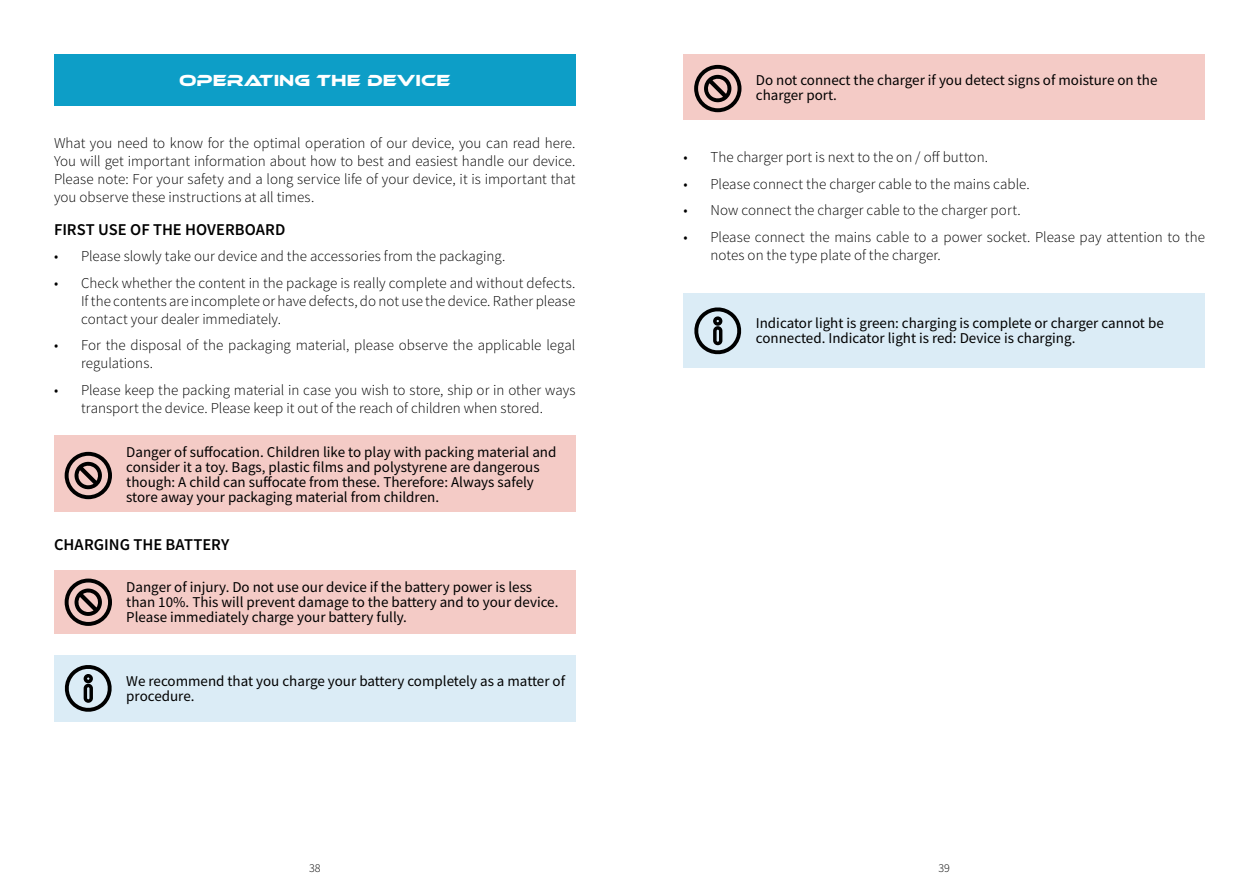
<style>
.page{position:relative;width:1259px;height:893px;background:#fff}
.page>*{position:absolute;margin:0;border:0;box-sizing:border-box;transform-origin:0 0}
.t1{font:600 16.5px "Source Sans Pro";color:#000}
.t2{font:16.5px "Ethnocentric Rg";color:#fff}
.t3{font:300 15px/18px "Source Sans Pro";color:#000;text-align:justify}
.t4{font:15px/15px "Source Sans Pro";color:#000}
.t5{font:300 12px "Source Sans Pro";color:#000}
</style>
<div class="page">
<div style="left:54px;top:54px;width:521px;height:51px;background:#0d9ec7"></div>
<div style="left:54px;top:436px;width:521px;height:76px;background:#f4cbc6"></div>
<svg style="left:65px;top:452px;width:47px;height:47px"></svg>
<div style="left:54px;top:570px;width:521px;height:64px;background:#f4cbc6"></div>
<svg style="left:65px;top:579px;width:47px;height:47px"></svg>
<div style="left:54px;top:655px;width:521px;height:67px;background:#dbecf6"></div>
<svg style="left:64px;top:665px;width:48px;height:47px"></svg>
<div style="left:683px;top:54px;width:522px;height:66px;background:#f4cbc6"></div>
<svg style="left:694px;top:65px;width:47px;height:47px"></svg>
<div style="left:683px;top:293px;width:522px;height:74px;background:#dbecf6"></div>
<svg style="left:694px;top:307px;width:48px;height:48px"></svg>
<p class="t2" style="left:179px;top:72px;width:273px">OPERATING THE DEVICE</p>
<p class="t3" style="left:54px;top:135px;width:523px">What you need to know for the optimal operation of our device, you can read here.<br>You will get important information about how to best and easiest handle our device.<br>Please note: For your safety and a long service life of your device, it is important that you observe these instructions at all times.</p>
<p class="t1" style="left:54px;top:221px;width:233px">FIRST USE OF THE HOVERBOARD</p>
<p class="t3" style="left:54px;top:248px;width:453px">• Please slowly take our device and the accessories from the packaging.</p>
<p class="t3" style="left:81px;top:274px;width:496px;text-indent:-27px">• Check whether the content in the package is really complete and without defects.<br>If the contents are incomplete or have defects, do not use the device. Rather please contact your dealer immediately.</p>
<p class="t3" style="left:81px;top:337px;width:496px;text-indent:-27px">• For the disposal of the packaging material, please observe the applicable legal regulations.</p>
<p class="t3" style="left:54px;top:381px;width:523px;text-align:center">• Please keep the packing material in case you wish to store, ship or in other ways transport the device. Please keep it out of the reach of children when stored.</p>
<p class="t4" style="left:126px;top:445px;width:432px">Danger of suffocation. Children like to play with packing material and consider it a toy. Bags, plastic films and polystyrene are dangerous though: A child can suffocate from these. Therefore: Always safely store away your packaging material from children.</p>
<p class="t1" style="left:54px;top:536px;width:177px">CHARGING THE BATTERY</p>
<p class="t4" style="left:126px;top:580px;width:434px">Danger of injury. Do not use our device if the battery power is less than 10%. This will prevent damage to the battery and to your device.<br>Please immediately charge your battery fully.</p>
<p class="t4" style="left:126px;top:674px;width:440px">We recommend that you charge your battery completely as a matter of procedure.</p>
<p class="t4" style="left:756px;top:73px;width:403px">Do not connect the charger if you detect signs of moisture on the charger port.</p>
<p class="t3" style="left:683px;top:149px;width:306px">• The charger port is next to the on / off button.</p>
<p class="t3" style="left:683px;top:176px;width:348px">• Please connect the charger cable to the mains cable.</p>
<p class="t3" style="left:683px;top:202px;width:339px">• Now connect the charger cable to the charger port.</p>
<p class="t3" style="left:710px;top:229px;width:496px;text-indent:-27px">• Please connect the mains cable to a power socket. Please pay attention to the notes on the type plate of the charger.</p>
<p class="t4" style="left:756px;top:316px;width:409px">Indicator light is green: charging is complete or charger cannot be connected. Indicator light is red: Device is charging.</p>
<p class="t5" style="left:309px;top:862px;width:13px">38</p>
<p class="t5" style="left:938px;top:862px;width:13px">39</p>
</div>
